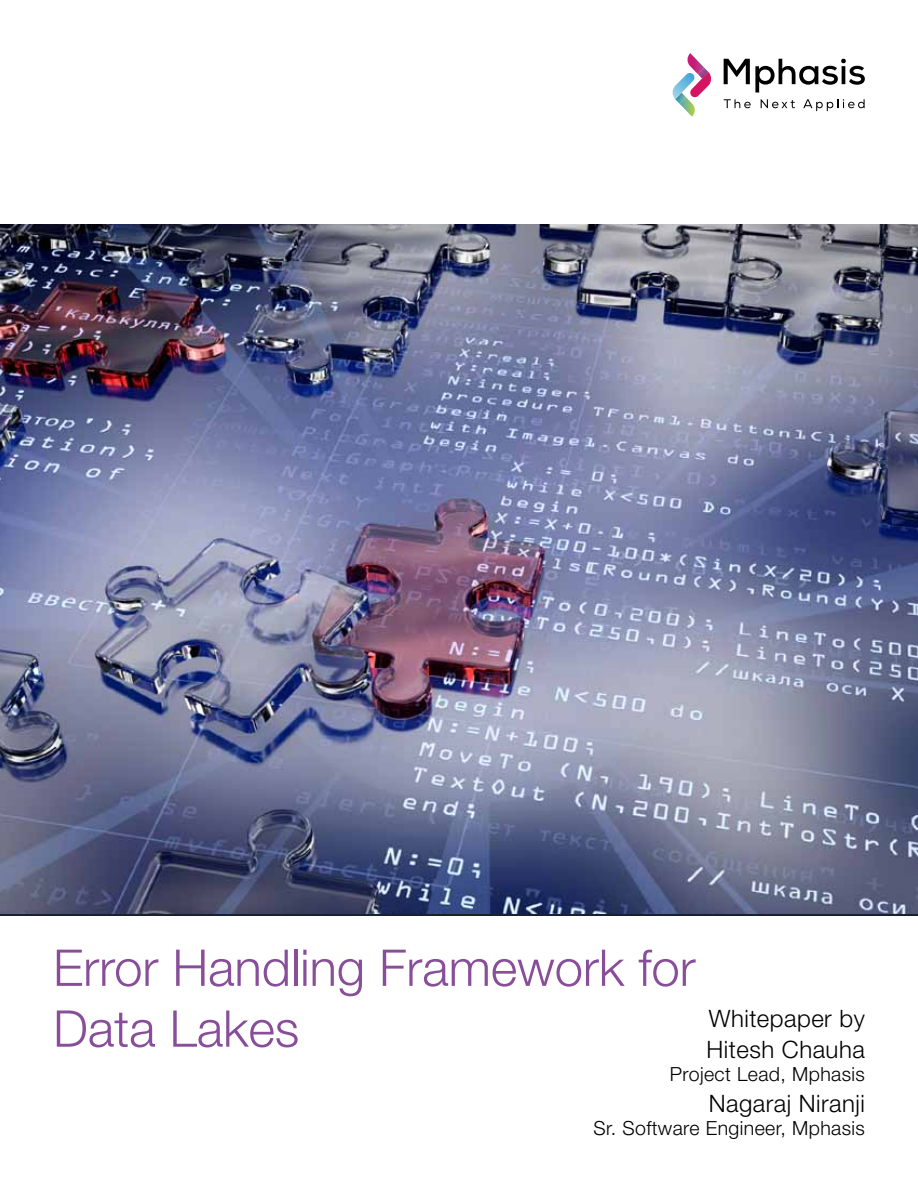
<style>
.page{position:relative;width:918px;height:1188px;background:#fff}
.page>*{position:absolute;margin:0;border:0;box-sizing:border-box;transform-origin:0 0}
.t1{font:300 50.7px/60.9px "Helvetica Neue LT Std";color:#884e99}
.t2{font:300 24px/31.2px "Helvetica Neue LT Std";letter-spacing:.02em;color:#000}
.t3{font:300 19.5px "Helvetica Neue LT Std";letter-spacing:.02em;color:#000}
</style>
<div class="page">
<img style="left:0;top:224px;width:918px;height:690px">
<svg style="left:724px;top:99px;width:27px;height:9px"></svg>
<svg style="left:761px;top:99px;width:34px;height:9px"></svg>
<svg style="left:803px;top:99px;width:62px;height:12px"></svg>
<svg style="left:724px;top:58px;width:141px;height:34px"></svg>
<svg style="left:672px;top:53px;width:39px;height:64px"></svg>
<h1 class="t1" style="left:53px;top:936px;width:644px">Error Handling Framework for<br>Data Lakes</h1>
<p class="t2" style="left:707px;top:1003px;width:160px">Whitepaper by<br>Hitesh Chauha</p>
<p class="t3" style="left:670px;top:1062px;width:196px">Project Lead, Mphasis</p>
<p class="t2" style="left:709px;top:1088px;width:158px">Nagaraj Niranji</p>
<p class="t3" style="left:593px;top:1116px;width:273px">Sr. Software Engineer, Mphasis</p>
</div>
